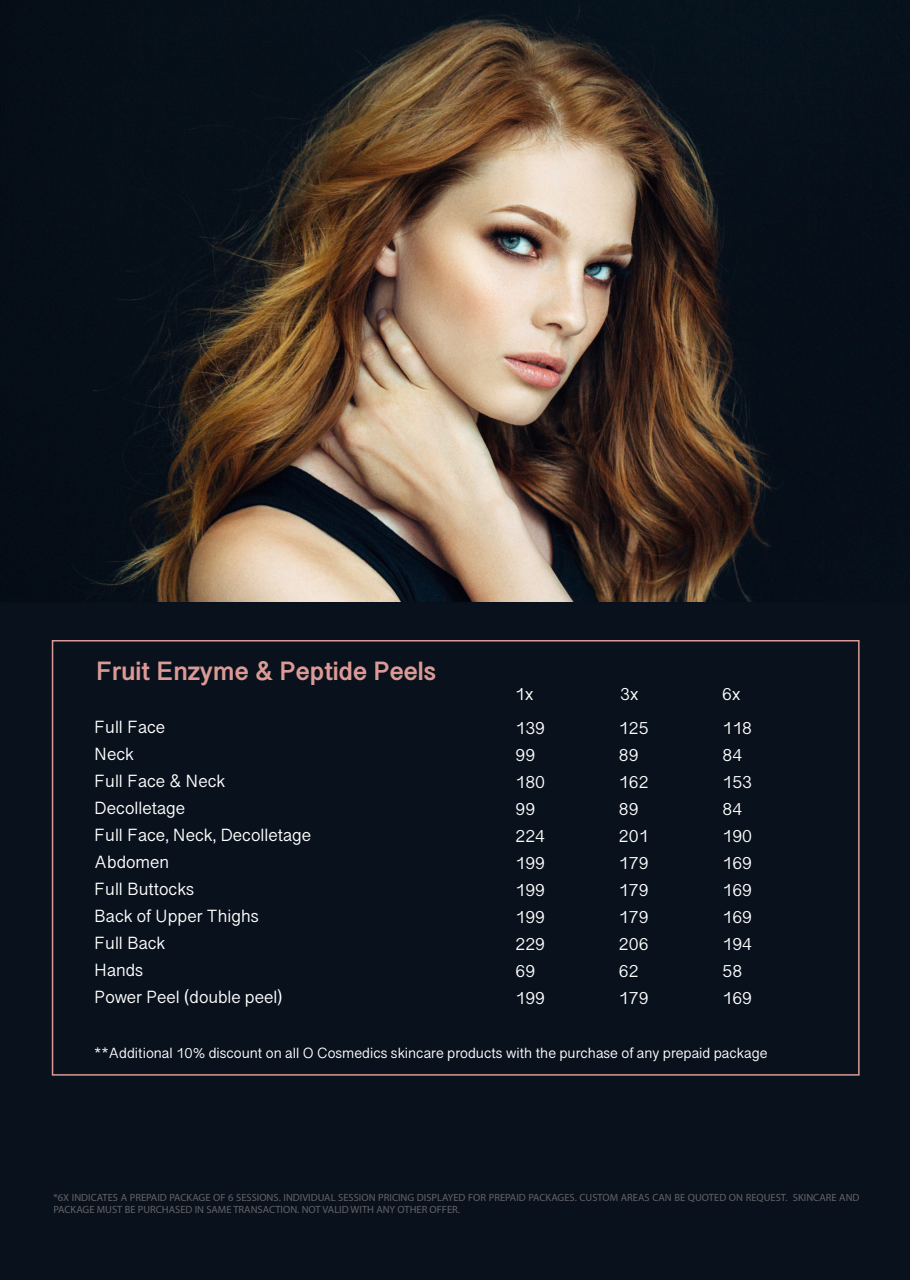
<style>
.page{position:relative;width:910px;height:1280px;background:#fff}
.page>*{position:absolute;margin:0;border:0;box-sizing:border-box;transform-origin:0 0}
.t1{font:700 27px "Devanagari Sangam MN";color:#db9a95}
.t2{font:18px "Devanagari Sangam MN";color:#fff}
.t3{font:15px "Devanagari Sangam MN";color:#fff}
.t4{font:10.5px/12px "Myriad Pro";color:#636366}
</style>
<div class="page">
<img style="left:0;top:0;width:910px;height:602px">
<div style="left:0;top:602px;width:910px;height:678px;background:#09111c"></div>
<div style="left:52px;top:640px;width:808px;height:436px;border:2px solid #db9a95"></div>
<p class="t1" style="left:96px;top:654px;width:341px">Fruit Enzyme &amp; Peptide Peels</p>
<p class="t2" style="left:94px;top:716px;width:72px">Full Face</p>
<p class="t2" style="left:94px;top:743px;width:41px">Neck</p>
<p class="t2" style="left:94px;top:770px;width:132px">Full Face &amp; Neck</p>
<p class="t2" style="left:94px;top:797px;width:92px">Decolletage</p>
<p class="t2" style="left:94px;top:824px;width:218px">Full Face, Neck, Decolletage</p>
<p class="t2" style="left:94px;top:851px;width:76px">Abdomen</p>
<p class="t2" style="left:94px;top:878px;width:101px">Full Buttocks</p>
<p class="t2" style="left:94px;top:905px;width:166px">Back of Upper Thighs</p>
<p class="t2" style="left:94px;top:932px;width:72px">Full Back</p>
<p class="t2" style="left:94px;top:959px;width:51px">Hands</p>
<p class="t2" style="left:94px;top:986px;width:190px">Power Peel (double peel)</p>
<p class="t2" style="left:515px;top:683px;width:20px">1x</p>
<p class="t2" style="left:515px;top:717px;width:31px">139</p>
<p class="t2" style="left:515px;top:744px;width:21px">99</p>
<p class="t2" style="left:515px;top:771px;width:31px">180</p>
<p class="t2" style="left:515px;top:798px;width:21px">99</p>
<p class="t2" style="left:515px;top:825px;width:31px">224</p>
<p class="t2" style="left:515px;top:852px;width:31px">199</p>
<p class="t2" style="left:515px;top:879px;width:31px">199</p>
<p class="t2" style="left:515px;top:906px;width:31px">199</p>
<p class="t2" style="left:515px;top:933px;width:31px">229</p>
<p class="t2" style="left:515px;top:960px;width:21px">69</p>
<p class="t2" style="left:515px;top:987px;width:31px">199</p>
<p class="t2" style="left:620px;top:683px;width:20px">3x</p>
<p class="t2" style="left:722px;top:683px;width:20px">6x</p>
<p class="t2" style="left:619px;top:717px;width:31px">125</p>
<p class="t2" style="left:619px;top:744px;width:21px">89</p>
<p class="t2" style="left:619px;top:771px;width:31px">162</p>
<p class="t2" style="left:619px;top:798px;width:21px">89</p>
<p class="t2" style="left:619px;top:825px;width:31px">201</p>
<p class="t2" style="left:619px;top:852px;width:31px">179</p>
<p class="t2" style="left:619px;top:879px;width:31px">179</p>
<p class="t2" style="left:619px;top:906px;width:31px">179</p>
<p class="t2" style="left:619px;top:933px;width:31px">206</p>
<p class="t2" style="left:619px;top:960px;width:21px">62</p>
<p class="t2" style="left:619px;top:987px;width:31px">179</p>
<p class="t2" style="left:722px;top:717px;width:31px">118</p>
<p class="t2" style="left:722px;top:744px;width:21px">84</p>
<p class="t2" style="left:722px;top:771px;width:31px">153</p>
<p class="t2" style="left:722px;top:798px;width:21px">84</p>
<p class="t2" style="left:722px;top:825px;width:31px">190</p>
<p class="t2" style="left:722px;top:852px;width:31px">169</p>
<p class="t2" style="left:722px;top:879px;width:31px">169</p>
<p class="t2" style="left:722px;top:906px;width:31px">169</p>
<p class="t2" style="left:722px;top:933px;width:31px">194</p>
<p class="t2" style="left:722px;top:960px;width:21px">58</p>
<p class="t2" style="left:722px;top:987px;width:31px">169</p>
<p class="t3" style="left:94px;top:1044px;width:675px">**Additional 10% discount on all O Cosmedics skincare products with the purchase of any prepaid package</p>
<p class="t4" style="left:54px;top:1191px;width:808px">*6X INDICATES A PREPAID PACKAGE OF 6 SESSIONS. INDIVIDUAL SESSION PRICING DISPLAYED FOR PREPAID PACKAGES. CUSTOM AREAS CAN BE QUOTED ON REQUEST. SKINCARE AND<br>PACKAGE MUST BE PURCHASED IN SAME TRANSACTION. NOT VALID WITH ANY OTHER OFFER.</p>
</div>
